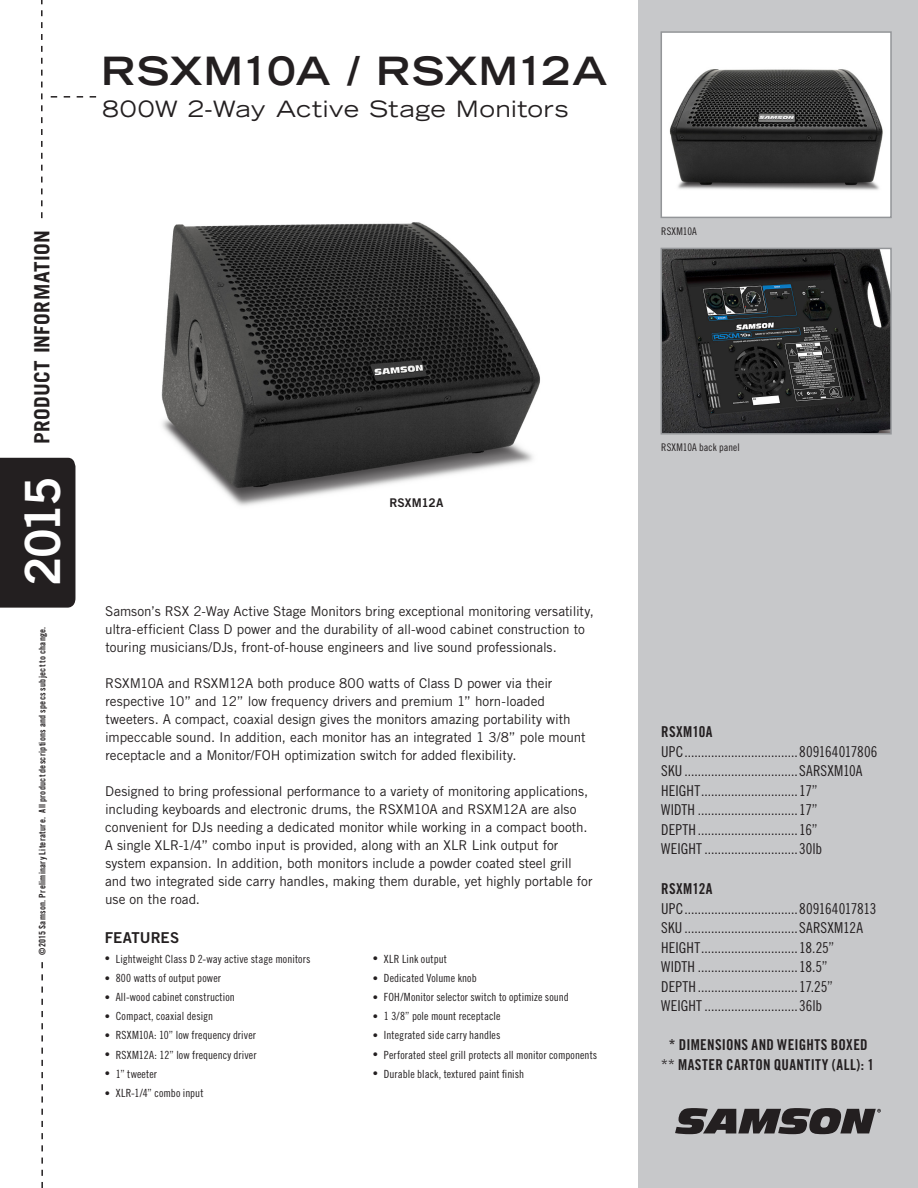
<style>
.page{position:relative;width:918px;height:1188px;background:#fff}
.page>*{position:absolute;margin:0;border:0;box-sizing:border-box;transform-origin:0 0}
.t1{font:48.6px "Trade Gothic LT Std Bd 2";color:#fff}
.Product_Name{font:700 expanded 39px "Trade Gothic LT Std";letter-spacing:.015em;color:#231f20}
.Sub_Head{font:expanded 22.5px "Trade Gothic LT Std";letter-spacing:.035em;color:#231f20}
.t2{font:700 21px "Trade Gothic LT Std";letter-spacing:.015em;color:#231f20}
.Captions{font:15px/19.5px "Trade Gothic LT Std Cn 18";letter-spacing:.005em;color:#231f20}
.Captions-2{font:15px/19.5px "Trade Gothic LT Std Bd Cn 20";letter-spacing:.025em;color:#231f20;text-align:center}
.New_Product_Intro{font:15px "Trade Gothic LT Std Bd 2";letter-spacing:.005em;color:#231f20}
.Body_Copy{font:13.5px/18px "Trade Gothic LT Std";letter-spacing:-.005em;color:#231f20}
.New_Product_Intro-2{font:12px "Trade Gothic LT Std Bd 2";letter-spacing:.005em;color:#231f20}
.t3{font:11.25px "Trade Gothic LT Std Cn 18";letter-spacing:.01em;color:#231f20}
.Features{font:10.5px "Trade Gothic LT Std Cn 18";letter-spacing:.01em;color:#231f20}
.t4{font:9px "Trade Gothic LT Std Bd Cn 20";letter-spacing:.03em;color:#231f20}
.s1{font-size:10.5px}
.s2{font-family:"Trade Gothic LT Std Bd Cn 20"}
.s3{font-family:"Trade Gothic LT Std Cn 18"}
</style>
<div class="page">
<div style="left:638px;top:0;width:280px;height:1188px;background:#c7c8ca"></div>
<svg style="left:41px;top:0;width:2px;height:218px"></svg>
<svg style="left:51px;top:96px;width:45px;height:2px"></svg>
<div style="left:0;top:458px;width:75px;height:150px;background:#231f20"></div>
<svg style="left:675px;top:1108px;width:206px;height:26px"></svg>
<svg style="left:41px;top:962px;width:2px;height:226px"></svg>
<img style="left:161px;top:222px;width:379px;height:284px">
<div style="left:661px;top:32px;width:230px;height:185px;background:#fff"></div>
<img style="left:669px;top:69px;width:214px;height:121px">
<div style="left:661px;top:31px;width:231px;height:187px;border:2px solid #939598"></div>
<img style="left:664px;top:251px;width:225px;height:181px">
<div style="left:661px;top:248px;width:231px;height:187px;border:2px solid #939598"></div>
<p class="Product_Name" style="left:101px;top:45px;width:507px">RSXM10A / RSXM12A</p>
<p class="Sub_Head" style="left:103px;top:95px;width:467px">800W 2-Way Active Stage Monitors</p>
<h3 class="t2" style="left:29px;top:444px;width:215px;rotate:-90deg">PRODUCT INFORMATION</h3>
<h1 class="t1" style="left:13px;top:586px;width:111px;rotate:-90deg">2015</h1>
<p class="t4" style="left:37px;top:955px;width:330px;rotate:-90deg">©2015 Samson. Preliminary Literature. All product descriptions and specs subject to change.</p>
<p class="New_Product_Intro-2" style="left:389px;top:495px;width:56px">RSXM12A</p>
<p class="Body_Copy" style="left:105px;top:602px;width:490px">Samson’s RSX 2-Way Active Stage Monitors bring exceptional monitoring versatility, ultra-efficient Class D power and the durability of all-wood cabinet construction to touring musicians/DJs, front-of-house engineers and live sound professionals.</p>
<p class="Body_Copy" style="left:105px;top:674px;width:482px">RSXM10A and RSXM12A both produce 800 watts of Class D power via their respective 10” and 12” low frequency drivers and premium 1” horn-loaded tweeters. A compact, coaxial design gives the monitors amazing portability with impeccable sound. In addition, each monitor has an integrated 1 3/8” pole mount receptacle and a Monitor/FOH optimization switch for added flexibility.</p>
<p class="Body_Copy" style="left:105px;top:782px;width:489px">Designed to bring professional performance to a variety of monitoring applications, including keyboards and electronic drums, the RSXM10A and RSXM12A are also convenient for DJs needing a dedicated monitor while working in a compact booth.<br>A single XLR-1/4” combo input is provided, along with an XLR Link output for system expansion. In addition, both monitors include a powder coated steel grill and two integrated side carry handles, making them durable, yet highly portable for use on the road.</p>
<p class="New_Product_Intro" style="left:105px;top:928px;width:76px">FEATURES</p>
<p class="t3" style="left:105px;top:952px;width:207px"><span class="s1">•</span> Lightweight Class D 2-way active stage monitors</p>
<p class="t3" style="left:105px;top:971px;width:118px"><span class="s1">•</span> 800 watts of output power</p>
<p class="t3" style="left:105px;top:990px;width:132px"><span class="s1">•</span> All-wood cabinet construction</p>
<p class="t3" style="left:105px;top:1010px;width:110px"><span class="s1">•</span> Compact, coaxial design</p>
<p class="t3" style="left:105px;top:1029px;width:153px"><span class="s1">•</span> RSXM10A: 10” low frequency driver</p>
<p class="t3" style="left:105px;top:1048px;width:153px"><span class="s1">•</span> RSXM12A: 12” low frequency driver</p>
<p class="t3" style="left:105px;top:1067px;width:54px"><span class="s1">•</span> 1” tweeter</p>
<p class="t3" style="left:105px;top:1086px;width:100px"><span class="s1">•</span> XLR-1/4” combo input</p>
<p class="t3" style="left:373px;top:952px;width:76px"><span class="s1">•</span> XLR Link output</p>
<p class="t3" style="left:373px;top:971px;width:105px"><span class="s1">•</span> Dedicated Volume knob</p>
<p class="t3" style="left:373px;top:990px;width:197px"><span class="s1">•</span> FOH/Monitor selector switch to optimize sound</p>
<p class="t3" style="left:373px;top:1010px;width:129px"><span class="s1">•</span> 1 3/8” pole mount receptacle</p>
<p class="t3" style="left:373px;top:1029px;width:129px"><span class="s1">•</span> Integrated side carry handles</p>
<p class="t3" style="left:373px;top:1048px;width:226px"><span class="s1">•</span> Perforated steel grill protects all monitor components</p>
<p class="t3" style="left:373px;top:1067px;width:153px"><span class="s1">•</span> Durable black, textured paint finish</p>
<p class="Features" style="left:661px;top:225px;width:37px">RSXM10A</p>
<p class="Features" style="left:661px;top:441px;width:80px">RSXM10A back panel</p>
<p class="Captions" style="left:661px;top:722px;width:218px"><span class="s2">RSXM10A </span>UPC..................................809164017806<br>SKU ..................................SARSXM10A HEIGHT.............................17”<br>WIDTH ..............................17” DEPTH..............................16”<br>WEIGHT ............................30lb</p>
<p class="Captions" style="left:661px;top:879px;width:217px"><span class="s2">RSXM12A </span>UPC..................................809164017813<br>SKU ..................................SARSXM12A HEIGHT.............................18.25”<br>WIDTH ..............................18.5” DEPTH..............................17.25” WEIGHT ............................36lb</p>
<p class="Captions-2" style="left:661px;top:1035px;width:214px">* DIMENSIONS AND WEIGHTS BOXED <span class="s3">**</span> MASTER CARTON QUANTITY (ALL): 1</p>
</div>
